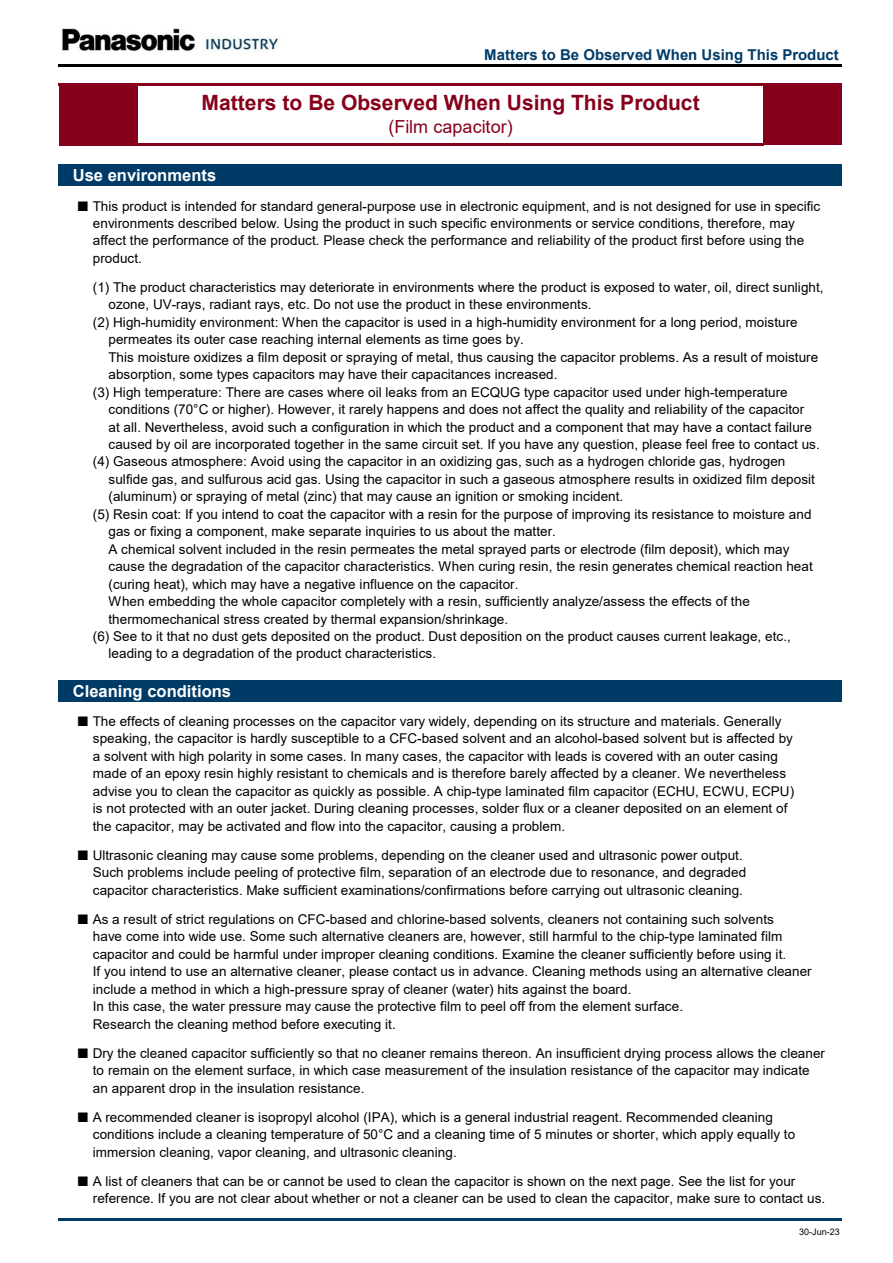
<style>
.page{position:relative;width:893px;height:1263px;background:#fff}
.page>*{position:absolute;margin:0;border:0;box-sizing:border-box;transform-origin:0 0}
.t1{font:700 21px "Arial";color:#86001b}
.t2{font:18px "Arial";color:#86001b}
.t3{font:700 16.5px "Arial";color:#fff}
.t4{font:700 15px "Arial";color:#003b68}
.t5{font:13.5px/17.4px "Arial";letter-spacing:.005em;color:#000}
.t6{font:9px "Arial";letter-spacing:.005em;color:#000}
</style>
<div class="page">
<div style="left:59px;top:84px;width:78px;height:61px;background:#86001b"></div>
<div style="left:764px;top:84px;width:78px;height:61px;background:#86001b"></div>
<div style="left:59px;top:164px;width:783px;height:22px;background:#003b68"></div>
<div style="left:59px;top:680px;width:783px;height:22px;background:#003b68"></div>
<hr style="left:59px;top:64px;width:783px;height:3px;background:#000">
<hr style="left:59px;top:83px;width:783px;height:3px;background:#86001b">
<hr style="left:59px;top:143px;width:705px;height:3px;background:#86001b">
<hr style="left:59px;top:1218px;width:783px;height:3px;background:#003b68">
<img style="left:62px;top:28px;width:217px;height:23px">
<p class="t4" style="left:484px;top:49px;width:356px">Matters to Be Observed When Using This Product</p>
<h1 class="t1" style="left:201px;top:95px;width:500px">Matters to Be Observed When Using This Product</h1>
<h2 class="t2" style="left:388px;top:120px;width:126px">(Film capacitor)</h2>
<p class="t3" style="left:73px;top:169px;width:145px">Use environments</p>
<p class="t5" style="left:93px;top:198px;width:729px;text-indent:-16px">■ This product is intended for standard general-purpose use in electronic equipment, and is not designed for use in specific environments described below. Using the product in such specific environments or service conditions, therefore, may affect the performance of the product. Please check the performance and reliability of the product first before using the product.</p>
<p class="t5" style="left:93px;top:280px;width:732px">(1) The product characteristics may deteriorate in environments where the product is exposed to water, oil, direct sunlight,</p>
<p class="t5" style="left:109px;top:297px;width:485px">ozone, UV-rays, radiant rays, etc. Do not use the product in these environments.</p>
<p class="t5" style="left:93px;top:314px;width:706px">(2) High-humidity environment: When the capacitor is used in a high-humidity environment for a long period, moisture</p>
<p class="t5" style="left:109px;top:332px;width:417px">permeates its outer case reaching internal elements as time goes by.</p>
<p class="t5" style="left:109px;top:349px;width:711px">This moisture oxidizes a film deposit or spraying of metal, thus causing the capacitor problems. As a result of moisture</p>
<p class="t5" style="left:109px;top:367px;width:451px">absorption, some types capacitors may have their capacitances increased.</p>
<p class="t5" style="left:93px;top:384px;width:696px">(3) High temperature: There are cases where oil leaks from an ECQUG type capacitor used under high-temperature</p>
<p class="t5" style="left:109px;top:402px;width:697px">conditions (70°C or higher). However, it rarely happens and does not affect the quality and reliability of the capacitor</p>
<p class="t5" style="left:109px;top:419px;width:705px">at all. Nevertheless, avoid such a configuration in which the product and a component that may have a contact failure</p>
<p class="t5" style="left:109px;top:437px;width:713px">caused by oil are incorporated together in the same circuit set. If you have any question, please feel free to contact us.</p>
<p class="t5" style="left:93px;top:454px;width:694px">(4) Gaseous atmosphere: Avoid using the capacitor in an oxidizing gas, such as a hydrogen chloride gas, hydrogen</p>
<p class="t5" style="left:109px;top:472px;width:708px">sulfide gas, and sulfurous acid gas. Using the capacitor in such a gaseous atmosphere results in oxidized film deposit</p>
<p class="t5" style="left:109px;top:489px;width:516px">(aluminum) or spraying of metal (zinc) that may cause an ignition or smoking incident.</p>
<p class="t5" style="left:93px;top:507px;width:720px">(5) Resin coat: If you intend to coat the capacitor with a resin for the purpose of improving its resistance to moisture and</p>
<p class="t5" style="left:109px;top:524px;width:449px">gas or fixing a component, make separate inquiries to us about the matter.</p>
<p class="t5" style="left:109px;top:541px;width:683px">A chemical solvent included in the resin permeates the metal sprayed parts or electrode (film deposit), which may</p>
<p class="t5" style="left:109px;top:559px;width:706px">cause the degradation of the capacitor characteristics. When curing resin, the resin generates chemical reaction heat</p>
<p class="t5" style="left:109px;top:576px;width:412px">(curing heat), which may have a negative influence on the capacitor.</p>
<p class="t5" style="left:109px;top:594px;width:643px">When embedding the whole capacitor completely with a resin, sufficiently analyze/assess the effects of the</p>
<p class="t5" style="left:109px;top:611px;width:401px">thermomechanical stress created by thermal expansion/shrinkage.</p>
<p class="t5" style="left:93px;top:629px;width:700px">(6) See to it that no dust gets deposited on the product. Dust deposition on the product causes current leakage, etc.,</p>
<p class="t5" style="left:109px;top:646px;width:329px">leading to a degradation of the product characteristics.</p>
<p class="t3" style="left:73px;top:685px;width:160px">Cleaning conditions</p>
<p class="t5" style="left:93px;top:714px;width:703px;text-indent:-16px">■ The effects of cleaning processes on the capacitor vary widely, depending on its structure and materials. Generally speaking, the capacitor is hardly susceptible to a CFC-based solvent and an alcohol-based solvent but is affected by a solvent with high polarity in some cases. In many cases, the capacitor with leads is covered with an outer casing made of an epoxy resin highly resistant to chemicals and is therefore barely affected by a cleaner. We nevertheless advise you to clean the capacitor as quickly as possible. A chip-type laminated film capacitor (ECHU, ECWU, ECPU) is not protected with an outer jacket. During cleaning processes, solder flux or a cleaner deposited on an element of the capacitor, may be activated and flow into the capacitor, causing a problem.</p>
<p class="t5" style="left:93px;top:848px;width:655px;text-indent:-16px">■ Ultrasonic cleaning may cause some problems, depending on the cleaner used and ultrasonic power output.<br>Such problems include peeling of protective film, separation of an electrode due to resonance, and degraded capacitor characteristics. Make sufficient examinations/confirmations before carrying out ultrasonic cleaning.</p>
<p class="t5" style="left:93px;top:912px;width:720px;text-indent:-16px">■ As a result of strict regulations on CFC-based and chlorine-based solvents, cleaners not containing such solvents<br>have come into wide use. Some such alternative cleaners are, however, still harmful to the chip-type laminated film capacitor and could be harmful under improper cleaning conditions. Examine the cleaner sufficiently before using it.<br>If you intend to use an alternative cleaner, please contact us in advance. Cleaning methods using an alternative cleaner include a method in which a high-pressure spray of cleaner (water) hits against the board.<br>In this case, the water pressure may cause the protective film to peel off from the element surface.<br>Research the cleaning method before executing it.</p>
<p class="t5" style="left:93px;top:1046px;width:734px;text-indent:-16px">■ Dry the cleaned capacitor sufficiently so that no cleaner remains thereon. An insufficient drying process allows the cleaner to remain on the element surface, in which case measurement of the insulation resistance of the capacitor may indicate an apparent drop in the insulation resistance.</p>
<p class="t5" style="left:93px;top:1110px;width:704px;text-indent:-16px">■ A recommended cleaner is isopropyl alcohol (IPA), which is a general industrial reagent. Recommended cleaning conditions include a cleaning temperature of 50°C and a cleaning time of 5 minutes or shorter, which apply equally to immersion cleaning, vapor cleaning, and ultrasonic cleaning.</p>
<p class="t5" style="left:93px;top:1174px;width:734px;text-indent:-16px">■ A list of cleaners that can be or cannot be used to clean the capacitor is shown on the next page. See the list for your reference. If you are not clear about whether or not a cleaner can be used to clean the capacitor, make sure to contact us.</p>
<p class="t6" style="left:799px;top:1229px;width:42px">30-Jun-23</p>
</div>
